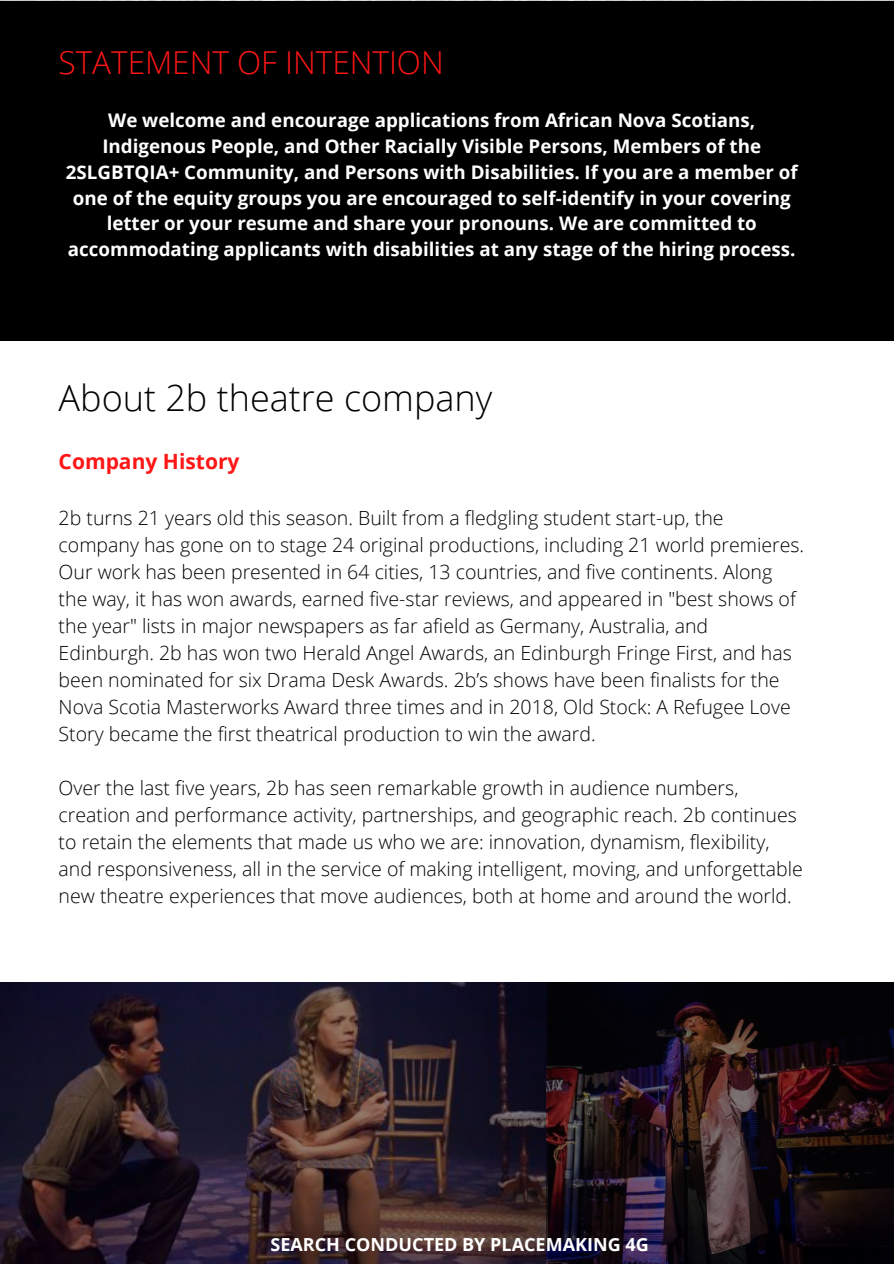
<style>
.page{position:relative;width:894px;height:1264px;background:#fff}
.page>*{position:absolute;margin:0;border:0;box-sizing:border-box;transform-origin:0 0}
.t1{font:300 36px "Open Sans";color:#000}
.t2{font:300 31.5px "Open Sans";color:#ff1616}
.t3{font:700 21px "Open Sans";color:#ff1616}
.t4{font:300 19.5px/27px "Open Sans";color:#000}
.t5{font:700 18.75px/26px "Open Sans";color:#fff;text-align:center}
.t6{font:700 18px "Open Sans";color:#fff}
</style>
<div class="page">
<div style="left:0;top:1px;width:893px;height:340px;background:#000"></div>
<img style="left:0;top:982px;width:893px;height:281px">
<h2 class="t2" style="left:59px;top:40px;width:386px">STATEMENT OF INTENTION</h2>
<p class="t5" style="left:66px;top:107px;width:733px">We welcome and encourage applications from African Nova Scotians, Indigenous People, and Other Racially Visible Persons, Members of the 2SLGBTQIA+ Community, and Persons with Disabilities. If you are a member of one of the equity groups you are encouraged to self-identify in your covering letter or your resume and share your pronouns. We are committed to accommodating applicants with disabilities at any stage of the hiring process.</p>
<h1 class="t1" style="left:59px;top:372px;width:435px">About 2b theatre company</h1>
<p class="t3" style="left:59px;top:447px;width:182px">Company History</p>
<p class="t4" style="left:59px;top:503px;width:747px">2b turns 21 years old this season. Built from a fledgling student start-up, the company has gone on to stage 24 original productions, including 21 world premieres.<br>Our work has been presented in 64 cities, 13 countries, and five continents. Along the way, it has won awards, earned five-star reviews, and appeared in "best shows of the year" lists in major newspapers as far afield as Germany, Australia, and Edinburgh. 2b has won two Herald Angel Awards, an Edinburgh Fringe First, and has been nominated for six Drama Desk Awards. 2b’s shows have been finalists for the Nova Scotia Masterworks Award three times and in 2018, Old Stock: A Refugee Love Story became the first theatrical production to win the award.</p>
<p class="t4" style="left:59px;top:774px;width:745px">Over the last five years, 2b has seen remarkable growth in audience numbers, creation and performance activity, partnerships, and geographic reach. 2b continues to retain the elements that made us who we are: innovation, dynamism, flexibility, and responsiveness, all in the service of making intelligent, moving, and unforgettable new theatre experiences that move audiences, both at home and around the world.</p>
<p class="t6" style="left:270px;top:1231px;width:379px">SEARCH CONDUCTED BY PLACEMAKING 4G</p>
</div>
